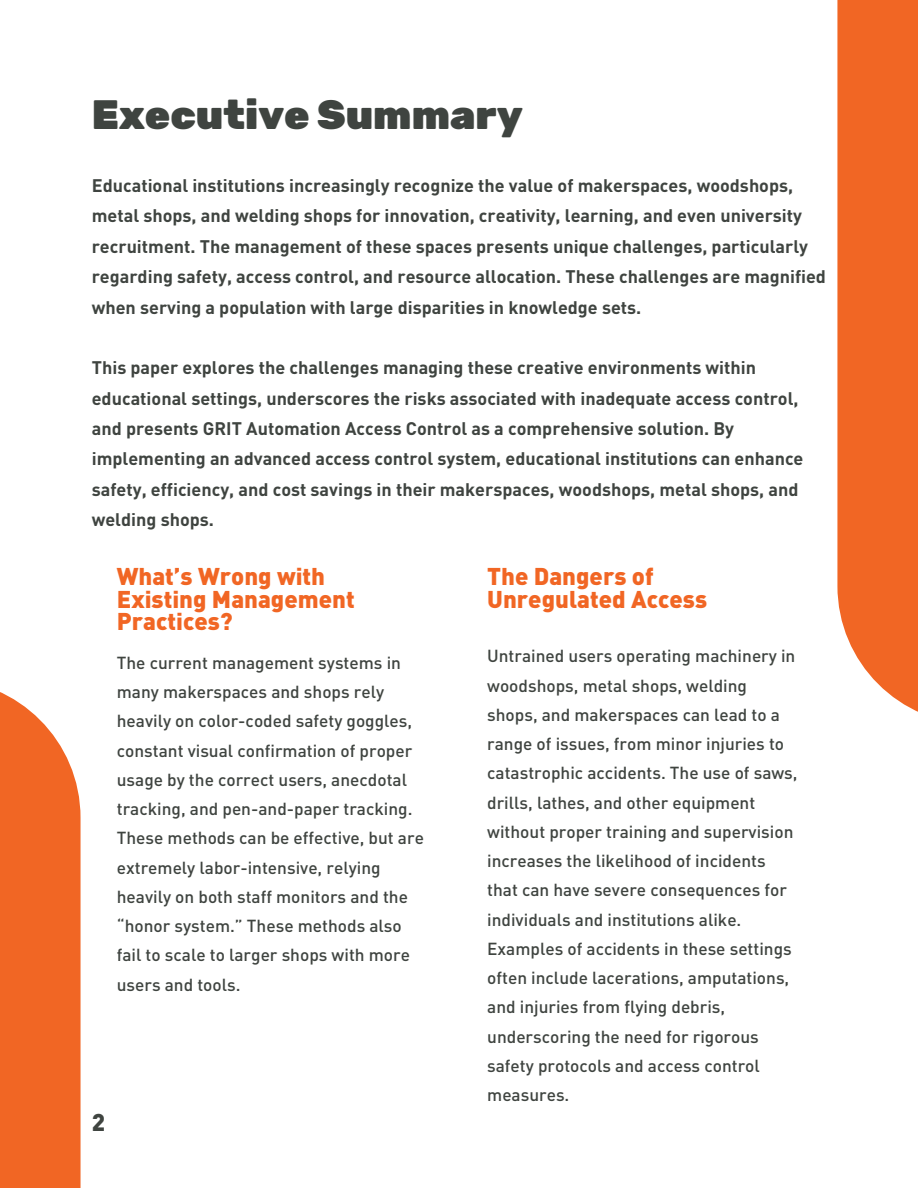
<style>
.page{position:relative;width:918px;height:1188px;background:#fff}
.page>*{position:absolute;margin:0;border:0;box-sizing:border-box;transform-origin:0 0}
.t1{font:900 40.95px "Rubik";color:#3f4440}
.t2{font:900 24px/22.5px "DIN Pro";color:#f16624}
.t3{font:900 24px "DIN Pro";color:#3f4440}
.t4{font:700 18px/30.3px "DIN Pro";color:#3f4440}
.t5{font:500 17.25px/29.2px "DIN Pro";color:#3f4440}
</style>
<div class="page">
<div style="left:0;top:679px;width:81px;height:509px;background:#f16624"></div>
<div style="left:837px;top:0;width:81px;height:724px;background:#f16624"></div>
<h1 class="t1" style="left:92px;top:91px;width:432px">Executive Summary</h1>
<p class="t4" style="left:92px;top:170px;width:736px">Educational institutions increasingly recognize the value of makerspaces, woodshops, metal shops, and welding shops for innovation, creativity, learning, and even university recruitment. The management of these spaces presents unique challenges, particularly regarding safety, access control, and resource allocation. These challenges are magnified when serving a population with large disparities in knowledge sets.</p>
<p class="t4" style="left:92px;top:352px;width:713px">This paper explores the challenges managing these creative environments within educational settings, underscores the risks associated with inadequate access control, and presents GRIT Automation Access Control as a comprehensive solution. By implementing an advanced access control system, educational institutions can enhance safety, efficiency, and cost savings in their makerspaces, woodshops, metal shops, and welding shops.</p>
<h2 class="t2" style="left:117px;top:564px;width:239px">What’s Wrong with<br>Existing Management<br>Practices?</h2>
<p class="t5" style="left:117px;top:647px;width:309px">The current management systems in many makerspaces and shops rely heavily on color-coded safety goggles, constant visual confirmation of proper usage by the correct users, anecdotal tracking, and pen-and-paper tracking.<br>These methods can be effective, but are extremely labor-intensive, relying heavily on both staff monitors and the “honor system.” These methods also fail to scale to larger shops with more users and tools.</p>
<h2 class="t5" style="left:487px;top:641px;width:312px">Untrained users operating machinery in woodshops, metal shops, welding shops, and makerspaces can lead to a range of issues, from minor injuries to catastrophic accidents. The use of saws, drills, lathes, and other equipment without proper training and supervision increases the likelihood of incidents that can have severe consequences for individuals and institutions alike.<br>Examples of accidents in these settings often include lacerations, amputations, and injuries from flying debris, underscoring the need for rigorous safety protocols and access control measures.</h2>
<p class="t2" style="left:487px;top:564px;width:221px">The Dangers of<br>Unregulated Access</p>
<p class="t3" style="left:92px;top:1106px;width:15px">2</p>
</div>
